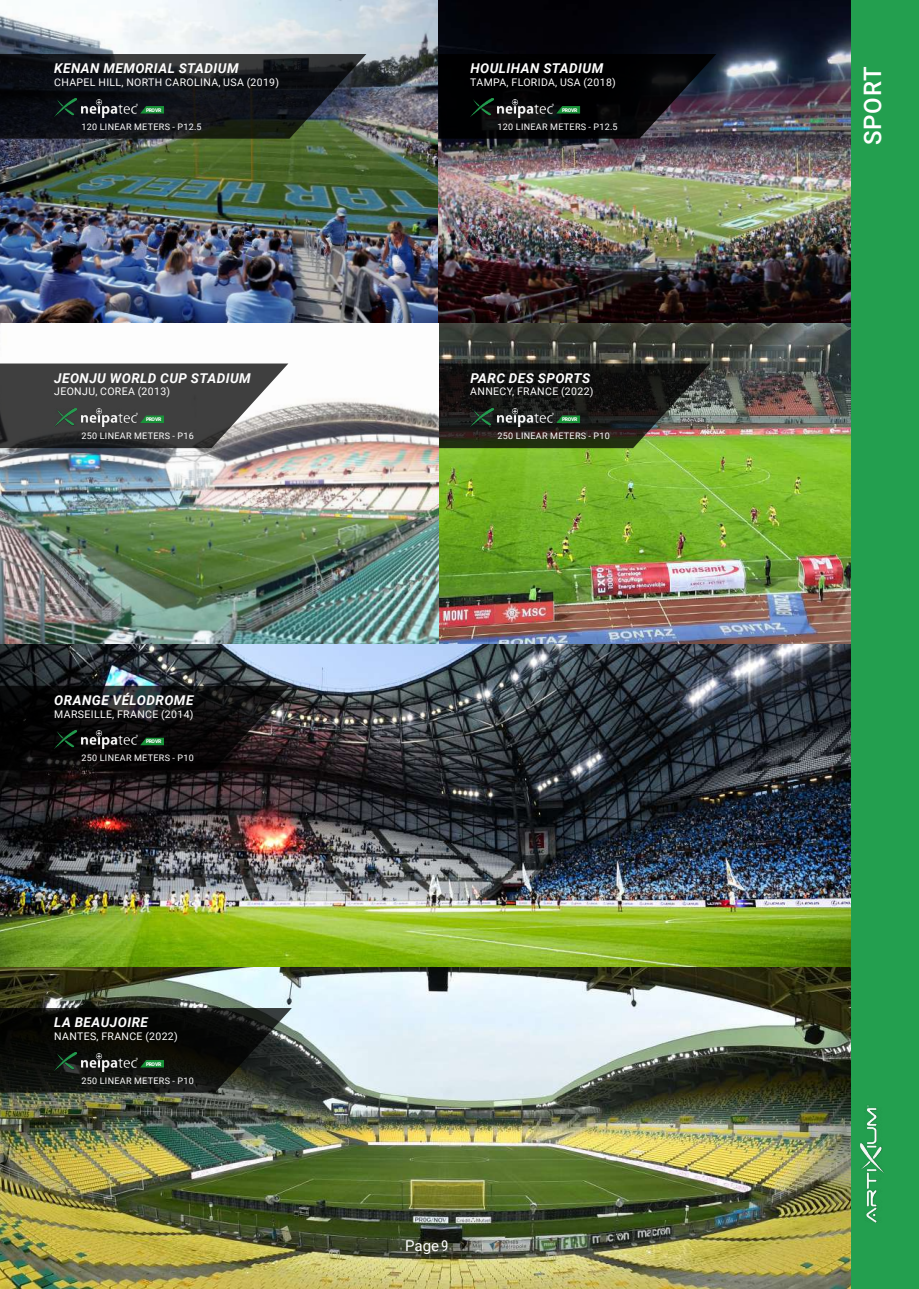
<style>
.page{position:relative;width:919px;height:1289px;background:#fff}
.page>*{position:absolute;margin:0;border:0;box-sizing:border-box;transform-origin:0 0}
.t1{font:500 24px "Roboto";letter-spacing:.035em;color:#fff}
.t2{font:15px "Roboto";color:#fff}
.t3{font:italic 700 13.5px "Roboto";letter-spacing:.035em;color:#fefefe}
.t4{font:10.5px "Roboto";letter-spacing:.035em;color:#fefefe}
.t5{font:9px "Roboto";letter-spacing:.035em;color:#fff}
.t6{font:900 5.1px "Roboto";letter-spacing:-.11em;color:#fff}
.s1{font-family:"Roboto Condensed"}
</style>
<div class="page">
<img style="left:0;top:0;width:850px;height:644px">
<img style="left:0;top:644px;width:850px;height:644px">
<svg style="left:438px;top:363px;width:272px;height:85px;background:#292c22"></svg>
<svg style="left:0;top:363px;width:288px;height:85px;background:#4d4e4d"></svg>
<svg style="left:0;top:1008px;width:292px;height:84px;background:#151813"></svg>
<svg style="left:0;top:685px;width:290px;height:85px;background:#141414"></svg>
<svg style="left:0;top:54px;width:366px;height:85px;background:#1c2122"></svg>
<svg style="left:438px;top:54px;width:278px;height:85px;background:#0f0f12"></svg>
<div style="left:850px;top:0;width:68px;height:1288px;background:#239f4f"></div>
<img style="left:860px;top:1105px;width:23px;height:117px">
<p class="t3" style="left:54px;top:59px;width:186px">KENAN MEMORIAL STADIUM</p>
<p class="t4" style="left:54px;top:75px;width:226px">CHAPEL HILL, NORTH CAROLINA, USA (2019)</p>
<p class="t5" style="left:81px;top:120px;width:122px">120 LINEAR METERS - P12.5</p>
<p class="t6" style="left:146px;top:106px;width:17px">PRO VR</p>
<p class="t3" style="left:54px;top:368px;width:198px">JEONJU WORLD CUP STADIUM</p>
<p class="t4" style="left:54px;top:384px;width:117px">JEONJU, COREA (2013)</p>
<p class="t5" style="left:81px;top:429px;width:114px">250 LINEAR METERS - P16</p>
<p class="t6" style="left:146px;top:416px;width:17px">PRO VR</p>
<p class="t3" style="left:54px;top:690px;width:141px">ORANGE VÉLODROME</p>
<p class="t4" style="left:54px;top:706px;width:141px">MARSEILLE, FRANCE (2014)</p>
<p class="t5" style="left:81px;top:751px;width:114px">250 LINEAR METERS - P10</p>
<p class="t6" style="left:146px;top:738px;width:17px">PRO VR</p>
<p class="t3" style="left:54px;top:1012px;width:95px">LA BEAUJOIRE</p>
<p class="t4" style="left:54px;top:1028px;width:125px">NANTES, FRANCE (2022)</p>
<p class="t5" style="left:81px;top:1074px;width:114px">250 LINEAR METERS - P10</p>
<p class="t6" style="left:146px;top:1060px;width:17px">PRO VR</p>
<p class="t3" style="left:470px;top:59px;width:134px">HOULIHAN STADIUM</p>
<p class="t4" style="left:470px;top:75px;width:147px">TAMPA, FLORIDA, USA (2018)</p>
<p class="t5" style="left:497px;top:120px;width:122px">120 LINEAR METERS - P12.5</p>
<p class="t6" style="left:562px;top:106px;width:17px">PRO VR</p>
<p class="t3" style="left:470px;top:368px;width:121px">PARC DES SPORTS</p>
<p class="t4" style="left:470px;top:384px;width:125px">ANNECY, FRANCE (2022)</p>
<p class="t5" style="left:497px;top:429px;width:114px">250 LINEAR METERS - P10</p>
<p class="t6" style="left:562px;top:416px;width:17px">PRO VR</p>
<h2 class="t2" style="left:405px;top:1234px;width:45px">Page <span class="s1">9</span></h2>
<h1 class="t1" style="left:855px;top:145px;width:80px;rotate:-90deg">SPORT</h1>
</div>
